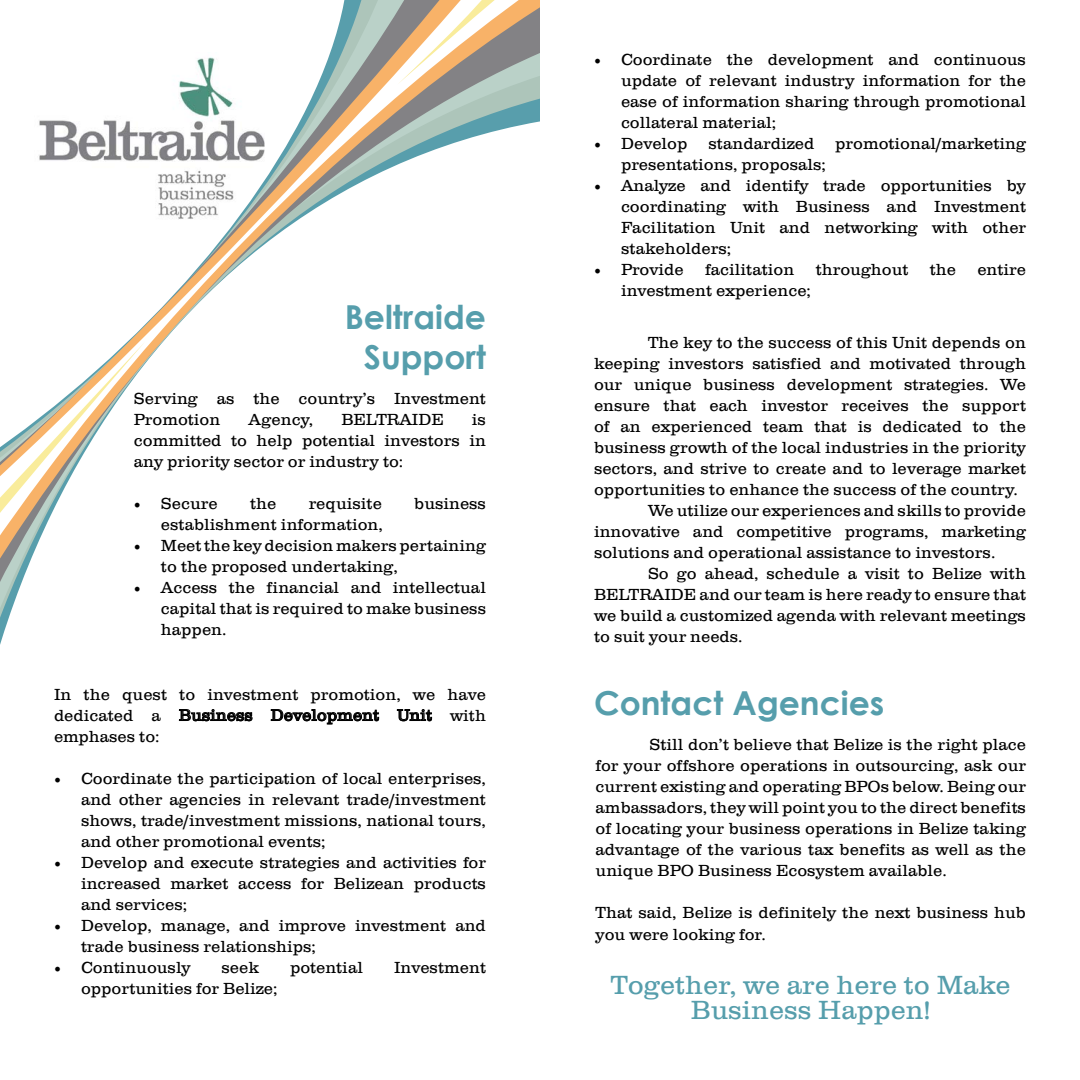
<style>
.page{position:relative;width:1080px;height:1080px;background:#fff}
.page>*{position:absolute;margin:0;border:0;box-sizing:border-box;transform-origin:0 0}
.t1{font:700 33px/39.6px "Century Gothic";color:#569eac;text-align:center}
.t2{font:27px/25.5px "Clarendon T Ligh";color:#569eac;text-align:center}
.t3{font:16.5px/21px "Clarendon T Ligh";color:#000;text-align:justify}
.s1{font-family:"Minion Pro";font-size:18px}
</style>
<div class="page">
<svg style="left:39px;top:0;width:500px;height:725px"></svg>
<svg style="left:0;top:342px;width:145px;height:383px"></svg>
<svg style="left:397px;top:0;width:143px;height:85px"></svg>
<h1 class="t1" style="left:345px;top:297px;width:143px">Beltraide<br>Support</h1>
<p class="t3" style="left:134px;top:388px;width:354px">Serving as the country’s Investment<br>Promotion</p>
<p class="t3" style="left:134px;top:409px;width:354px;text-indent:338px">is committed to help potential investors in any priority sector or industry to:</p>
<p class="t3" style="left:134px;top:493px;width:85px"><span class="s1">•</span> Secure</p>
<p class="t3" style="left:250px;top:493px;width:28px">the</p>
<p class="t3" style="left:309px;top:493px;width:75px">requisite</p>
<p class="t3" style="left:414px;top:493px;width:73px">business</p>
<p class="t3" style="left:161px;top:514px;width:224px">establishment information,</p>
<p class="t3" style="left:161px;top:535px;width:327px;text-indent:-27px"><span class="s1">•</span> Meet the key decision makers pertaining to the proposed undertaking,</p>
<p class="t3" style="left:161px;top:577px;width:327px;text-indent:-27px"><span class="s1">•</span> Access the financial and intellectual capital that is required to make business happen.</p>
<p class="t3" style="left:249px;top:409px;width:66px">Agency,</p>
<p class="t3" style="left:341px;top:409px;width:104px">BELTRAIDE</p>
<p class="t3" style="left:54px;top:684px;width:434px">In the quest to investment promotion, we have dedicated a Business Development Unit with emphases to:</p>
<p class="t3" style="left:81px;top:768px;width:407px;text-indent:-27px"><span class="s1">•</span> Coordinate the participation of local enterprises, and other agencies in relevant trade/investment shows, trade/investment missions, national tours, and other promotional events;</p>
<p class="t3" style="left:81px;top:852px;width:407px;text-indent:-27px"><span class="s1">•</span> Develop and execute strategies and activities for increased market access for Belizean products and services;</p>
<p class="t3" style="left:81px;top:915px;width:406px;text-indent:-27px"><span class="s1">•</span> Develop, manage, and improve investment and trade business relationships;</p>
<p class="t3" style="left:54px;top:957px;width:138px"><span class="s1">•</span> Continuously</p>
<p class="t3" style="left:222px;top:957px;width:39px">seek</p>
<p class="t3" style="left:290px;top:957px;width:74px">potential</p>
<p class="t3" style="left:394px;top:957px;width:93px">Investment</p>
<p class="t3" style="left:81px;top:978px;width:198px">opportunities for Belize;</p>
<p class="t3" style="left:621px;top:49px;width:407px;text-indent:-27px"><span class="s1">•</span> Coordinate the development and continuous update of relevant industry information for the ease of information sharing through promotional collateral material;</p>
<p class="t3" style="left:594px;top:133px;width:95px"><span class="s1">•</span> Develop</p>
<p class="t3" style="left:708px;top:133px;width:107px">standardized</p>
<p class="t3" style="left:835px;top:133px;width:192px">promotional/marketing</p>
<p class="t3" style="left:621px;top:154px;width:206px">presentations, proposals;</p>
<p class="t3" style="left:621px;top:175px;width:407px;text-indent:-27px"><span class="s1">•</span> Analyze and identify trade opportunities by coordinating with Business and Investment Facilitation Unit and networking with other stakeholders;</p>
<p class="t3" style="left:594px;top:259px;width:91px"><span class="s1">•</span> Provide</p>
<p class="t3" style="left:705px;top:259px;width:91px">facilitation</p>
<p class="t3" style="left:816px;top:259px;width:94px">throughout</p>
<p class="t3" style="left:930px;top:259px;width:28px">the</p>
<p class="t3" style="left:977px;top:259px;width:50px">entire</p>
<p class="t3" style="left:621px;top:280px;width:191px">investment experience;</p>
<p class="t3" style="left:648px;top:332px;width:379px">The key to the success of this Unit depends on</p>
<p class="t3" style="left:594px;top:353px;width:434px">keeping investors satisfied and motivated through</p>
<p class="t3" style="left:594px;top:374px;width:433px">our unique business development strategies. We</p>
<p class="t3" style="left:594px;top:395px;width:433px">ensure that each investor receives the support</p>
<p class="t3" style="left:594px;top:416px;width:434px">of an experienced team that is dedicated to the</p>
<p class="t3" style="left:594px;top:437px;width:434px">business growth of the local industries in the priority</p>
<p class="t3" style="left:594px;top:458px;width:433px">sectors, and strive to create and to leverage market</p>
<p class="t3" style="left:594px;top:479px;width:426px">opportunities to enhance the success of the country.</p>
<p class="t3" style="left:648px;top:500px;width:379px">We utilize our experiences and skills to provide</p>
<p class="t3" style="left:594px;top:521px;width:434px">innovative and competitive programs, marketing</p>
<p class="t3" style="left:594px;top:542px;width:403px">solutions and operational assistance to investors.</p>
<p class="t3" style="left:648px;top:563px;width:380px">So go ahead, schedule a visit to Belize with</p>
<p class="t3" style="left:594px;top:584px;width:434px">BELTRAIDE and our team is here ready to ensure that</p>
<p class="t3" style="left:594px;top:605px;width:433px">we build a customized agenda with relevant meetings</p>
<p class="t3" style="left:594px;top:626px;width:150px">to suit your needs.</p>
<h1 class="t1" style="left:594px;top:682px;width:292px">Contact Agencies</h1>
<p class="t3" style="left:596px;top:734px;width:432px;text-indent:54px">Still don’t believe that Belize is the right place for your offshore operations in outsourcing, ask our current existing and operating BPOs below. Being our ambassadors, they will point you to the direct benefits of locating your business operations in Belize taking advantage of the various tax benefits as well as the unique BPO Business Ecosystem available.</p>
<p class="t3" style="left:596px;top:902px;width:432px;line-height:21.6px">That said, Belize is definitely the next business hub you were looking for.</p>
<h2 class="t2" style="left:611px;top:972px;width:401px">Together, we are here to Make<br>Business Happen!</h2>
</div>
